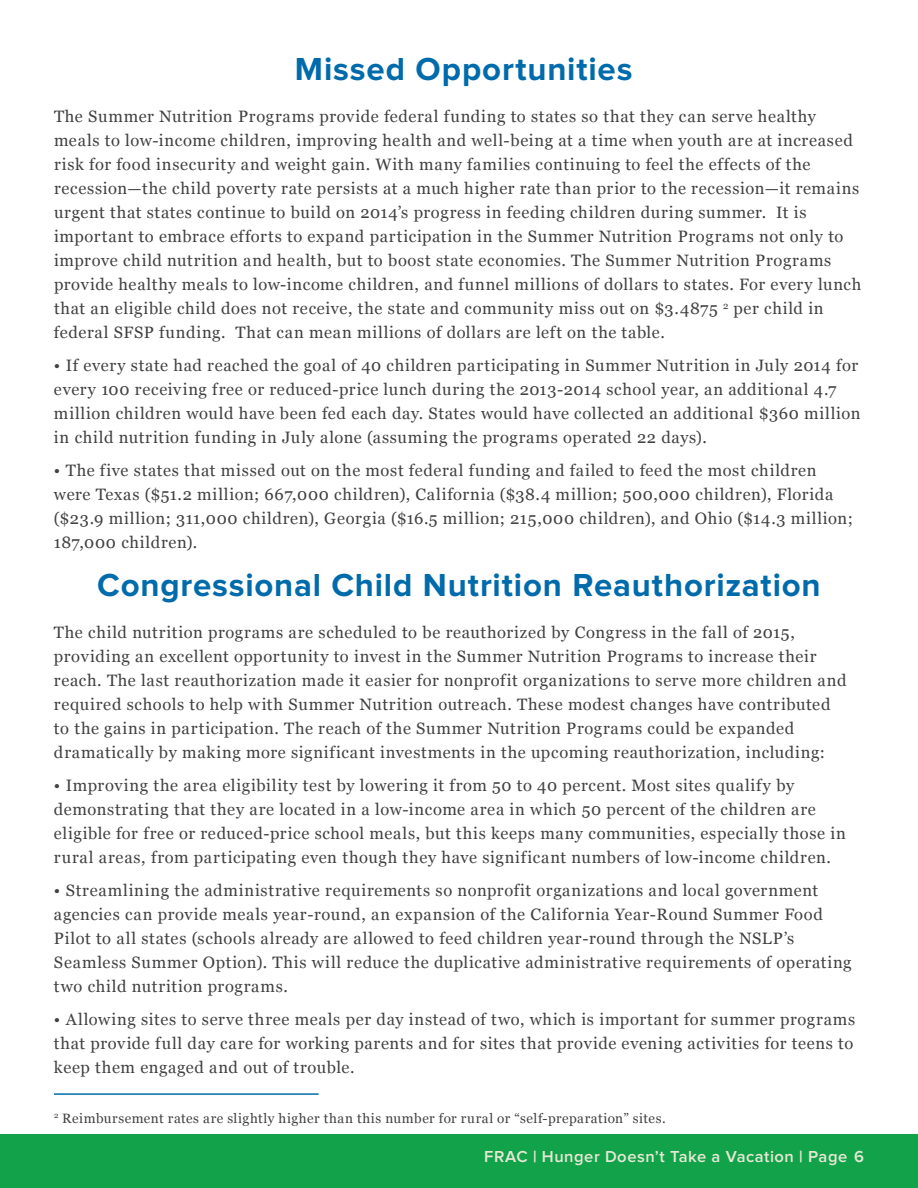
<style>
.page{position:relative;width:918px;height:1188px;background:#fff}
.page>*{position:absolute;margin:0;border:0;box-sizing:border-box;transform-origin:0 0}
.t1{font:700 33px "Proxima Nova";letter-spacing:.025em;color:#006bab}
.t2{font:16.5px/24px "Georgia";letter-spacing:.04em;color:#414042}
.t3{font:600 16.5px "Proxima Nova";letter-spacing:.035em;color:#e8e8d6}
.t4{font:13.5px "Georgia";letter-spacing:.04em;color:#414042}
.s1{font-weight:700}
</style>
<div class="page">
<div style="left:0;top:1134px;width:918px;height:54px;background:#12a34a"></div>
<hr style="left:54px;top:1093px;width:265px;height:2px;background:#006bab">
<h1 class="t1" style="left:295px;top:54px;width:339px">Missed Opportunities</h1>
<p class="t2" style="left:54px;top:104px;width:809px">The Summer Nutrition Programs provide federal funding to states so that they can serve healthy meals to low-income children, improving health and well-being at a time when youth are at increased risk for food insecurity and weight gain. With many families continuing to feel the effects of the recession—the child poverty rate persists at a much higher rate than prior to the recession—it remains urgent that states continue to build on 2014’s progress in feeding children during summer. It is important to embrace efforts to expand participation in the Summer Nutrition Programs not only to improve child nutrition and health, but to boost state economies. The Summer Nutrition Programs provide healthy meals to low-income children, and funnel millions of dollars to states. For every lunch that an eligible child does not receive, the state and community miss out on $3.4875 <sup>2</sup> per child in federal SFSP funding. That can mean millions of dollars are left on the table.</p>
<p class="t2" style="left:54px;top:353px;width:808px">• If every state had reached the goal of 40 children participating in Summer Nutrition in July 2014 for every 100 receiving free or reduced-price lunch during the 2013-2014 school year, an additional 4.7 million children would have been fed each day. States would have collected an additional $360 million in child nutrition funding in July alone (assuming the programs operated 22 days).</p>
<p class="t2" style="left:54px;top:458px;width:800px">• The five states that missed out on the most federal funding and failed to feed the most children were Texas ($51.2 million; 667,000 children), California ($38.4 million; 500,000 children), Florida ($23.9 million; 311,000 children), Georgia ($16.5 million; 215,000 children), and Ohio ($14.3 million; 187,000 children).</p>
<h1 class="t1" style="left:97px;top:570px;width:725px">Congressional Child Nutrition Reauthorization</h1>
<p class="t2" style="left:54px;top:620px;width:794px">The child nutrition programs are scheduled to be reauthorized by Congress in the fall of 2015, providing an excellent opportunity to invest in the Summer Nutrition Programs to increase their reach. The last reauthorization made it easier for nonprofit organizations to serve more children and required schools to help with Summer Nutrition outreach. These modest changes have contributed to the gains in participation. The reach of the Summer Nutrition Programs could be expanded dramatically by making more significant investments in the upcoming reauthorization, including:</p>
<p class="t2" style="left:54px;top:773px;width:793px">• Improving the area eligibility test by lowering it from 50 to 40 percent. Most sites qualify by demonstrating that they are located in a low-income area in which 50 percent of the children are eligible for free or reduced-price school meals, but this keeps many communities, especially those in rural areas, from participating even though they have significant numbers of low-income children.</p>
<p class="t2" style="left:54px;top:878px;width:799px">• Streamlining the administrative requirements so nonprofit organizations and local government agencies can provide meals year-round, an expansion of the California Year-Round Summer Food Pilot to all states (schools already are allowed to feed children year-round through the NSLP’s Seamless Summer Option). This will reduce the duplicative administrative requirements of operating two child nutrition programs.</p>
<p class="t2" style="left:54px;top:1007px;width:803px">• Allowing sites to serve three meals per day instead of two, which is important for summer programs that provide full day care for working parents and for sites that provide evening activities for teens to keep them engaged and out of trouble.</p>
<p class="t4" style="left:54px;top:1108px;width:613px"><sup>2</sup> Reimbursement rates are slightly higher than this number for rural or “self-preparation” sites.</p>
<p class="t3" style="left:484px;top:1149px;width:381px">FRAC <span class="s1">|</span> Hunger Doesn’t Take a Vacation <span class="s1">|</span> Page 6</p>
</div>
